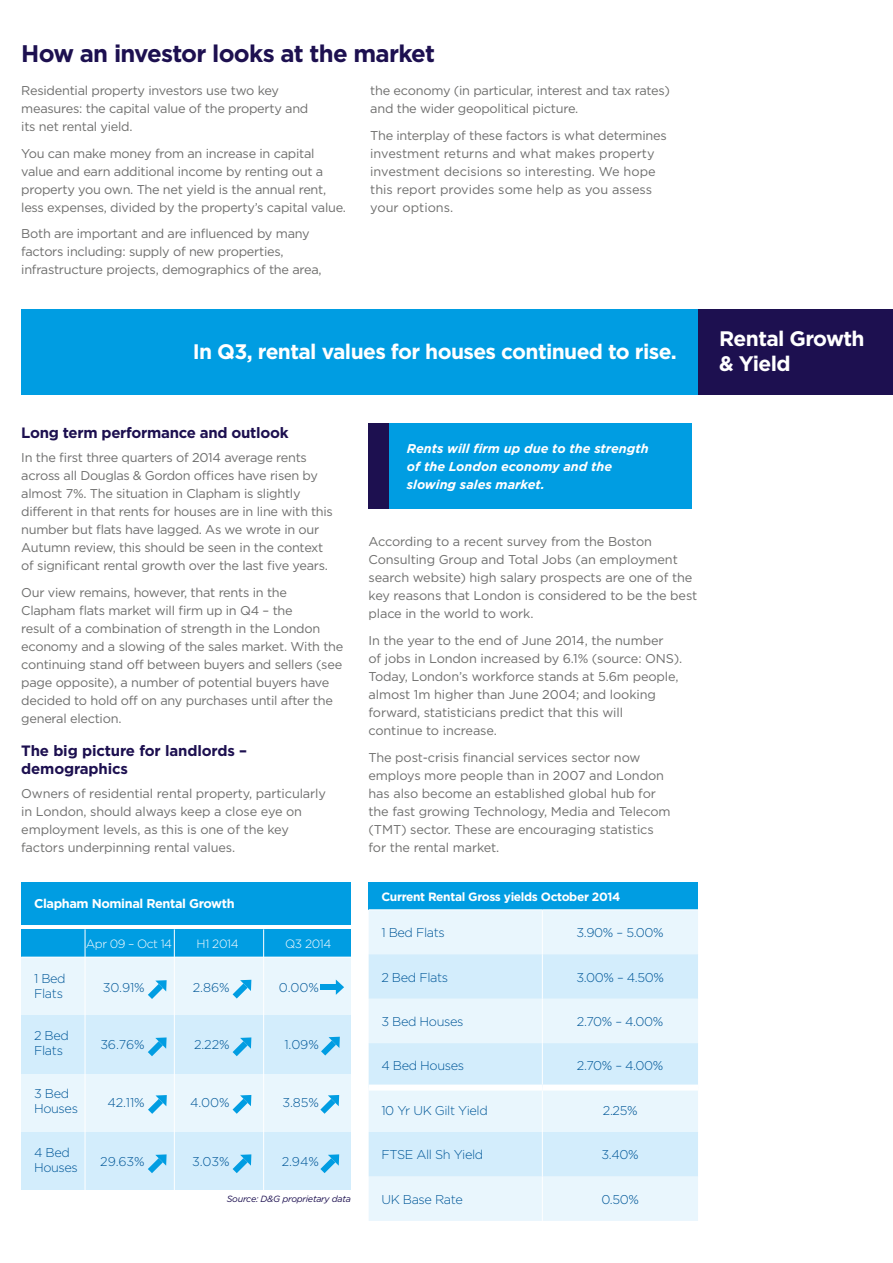
<style>
.page{position:relative;width:893px;height:1263px;background:#fff}
.page>*{position:absolute;margin:0;border:0;box-sizing:border-box;transform-origin:0 0}
.t1{font:700 24px "Gotham";letter-spacing:-.03em;color:#1d1050}
.t2{font:700 21px/25.5px "Gotham";letter-spacing:-.03em;color:#fff}
.t3{font:700 15px/18px "Gotham";letter-spacing:-.02em;color:#1d1050}
.t4{font:12.75px/18px "Gotham";letter-spacing:-.02em;color:#6e6e6d}
.t5{font:300 12.75px/15px "Gotham";letter-spacing:-.03em;color:#005798}
.t6{font:12.75px/18px "Gotham";color:#6e6e6d}
.t7{font:italic 700 12.75px/18px "Gotham";color:#fff}
.t8{font:700 12.75px "Gotham";letter-spacing:-.03em;color:#fff}
.t9{font:700 12px "Gotham";letter-spacing:-.03em;color:#fff}
.t10{font:300 12px "Gotham";letter-spacing:-.035em;color:#fff}
.t11{font:italic 9px "Gotham";letter-spacing:-.03em;color:#1d1050}
</style>
<div class="page">
<div style="left:21px;top:309px;width:677px;height:85px;background:#009de2"></div>
<div style="left:698px;top:309px;width:195px;height:85px;background:#1d1050"></div>
<div style="left:369px;top:882px;width:329px;height:28px;background:#009de2"></div>
<div style="left:369px;top:910px;width:329px;height:311px;background:#e9f6fd"></div>
<svg style="left:369px;top:954px;width:329px;height:222px;background:#dbf0fc"></svg>
<hr style="left:542px;top:910px;width:1px;height:44px;background:#fff">
<hr style="left:542px;top:954px;width:1px;height:45px;background:#fff">
<hr style="left:542px;top:999px;width:1px;height:44px;background:#fff">
<hr style="left:542px;top:1043px;width:1px;height:41px;background:#fff">
<hr style="left:542px;top:1090px;width:1px;height:42px;background:#fff">
<hr style="left:542px;top:1132px;width:1px;height:44px;background:#fff">
<hr style="left:542px;top:1176px;width:1px;height:45px;background:#fff">
<hr style="left:369px;top:909px;width:173px;height:1px;background:#fff">
<hr style="left:542px;top:909px;width:156px;height:1px;background:#fff">
<div style="left:369px;top:1084px;width:173px;height:6px;background:#fff"></div>
<div style="left:542px;top:1084px;width:156px;height:6px;background:#fff"></div>
<div style="left:21px;top:882px;width:330px;height:42px;background:#009de2"></div>
<div style="left:21px;top:957px;width:330px;height:58px;background:#e9f6fd"></div>
<div style="left:21px;top:929px;width:330px;height:28px;background:#009de2"></div>
<div style="left:21px;top:1015px;width:330px;height:59px;background:#d3edfc"></div>
<div style="left:21px;top:1074px;width:330px;height:58px;background:#e9f6fd"></div>
<hr style="left:21px;top:957px;width:330px;height:1px;background:#fff">
<div style="left:320px;top:984px;width:16px;height:6px;background:#009de2"></div>
<svg style="left:336px;top:979px;width:8px;height:16px"></svg>
<svg style="left:321px;top:1037px;width:19px;height:18px"></svg>
<svg style="left:233px;top:980px;width:18px;height:18px"></svg>
<svg style="left:233px;top:1037px;width:18px;height:19px"></svg>
<svg style="left:233px;top:1095px;width:18px;height:19px"></svg>
<svg style="left:148px;top:980px;width:19px;height:19px"></svg>
<svg style="left:148px;top:1037px;width:19px;height:19px"></svg>
<svg style="left:148px;top:1095px;width:19px;height:19px"></svg>
<div style="left:21px;top:1132px;width:330px;height:58px;background:#d3edfc"></div>
<svg style="left:233px;top:1154px;width:18px;height:19px"></svg>
<svg style="left:320px;top:1095px;width:19px;height:19px"></svg>
<svg style="left:320px;top:1154px;width:19px;height:19px"></svg>
<svg style="left:148px;top:1154px;width:19px;height:19px"></svg>
<hr style="left:85px;top:929px;width:1px;height:261px;background:#fff">
<hr style="left:174px;top:929px;width:1px;height:261px;background:#fff">
<hr style="left:263px;top:929px;width:1px;height:261px;background:#fff">
<div style="left:369px;top:423px;width:323px;height:85px;background:#009de2"></div>
<div style="left:369px;top:423px;width:20px;height:85px;background:#1d1050"></div>
<h1 class="t1" style="left:21px;top:37px;width:415px">How an investor looks at the market</h1>
<p class="t4" style="left:21px;top:82px;width:289px">Residential property investors use two key measures: the capital value of the property and its net rental yield.</p>
<p class="t4" style="left:21px;top:144px;width:326px">You can make money from an increase in capital value and earn additional income by renting out a property you own. The net yield is the annual rent, less expenses, divided by the property’s capital value.</p>
<p class="t4" style="left:21px;top:225px;width:302px">Both are important and are influenced by many factors including: supply of new properties, infrastructure projects, demographics of the area,</p>
<p class="t4" style="left:370px;top:82px;width:301px">the economy (in particular, interest and tax rates) and the wider geopolitical picture.</p>
<p class="t6" style="left:370px;top:126px;width:298px">The interplay of these factors is what determines investment returns and what makes property investment decisions so interesting. We hope this report provides some help as you assess your options.</p>
<h2 class="t2" style="left:193px;top:338px;width:486px">In Q3, rental values for houses continued to rise.</h2>
<p class="t3" style="left:21px;top:424px;width:269px">Long term performance and outlook</p>
<p class="t4" style="left:21px;top:448px;width:313px">In the first three quarters of 2014 average rents across all Douglas &amp; Gordon offices have risen by almost 7%. The situation in Clapham is slightly different in that rents for houses are in line with this number but flats have lagged. As we wrote in our Autumn review, this should be seen in the context of significant rental growth over the last five years.</p>
<p class="t4" style="left:21px;top:583px;width:324px">Our view remains, however, that rents in the Clapham flats market will firm up in Q4 – the<br>result of a combination of strength in the London economy and a slowing of the sales market. With the continuing stand off between buyers and sellers (see page opposite), a number of potential buyers have decided to hold off on any purchases until after the general election.</p>
<p class="t3" style="left:21px;top:742px;width:227px">The big picture for landlords – demographics</p>
<p class="t4" style="left:21px;top:784px;width:306px">Owners of residential rental property, particularly in London, should always keep a close eye on employment levels, as this is one of the key factors underpinning rental values.</p>
<p class="t8" style="left:34px;top:895px;width:202px">Clapham Nominal Rental Growth</p>
<p class="t10" style="left:86px;top:936px;width:88px">Apr 09 – Oct 14</p>
<p class="t5" style="left:34px;top:970px;width:33px">1 Bed<br>Flats</p>
<p class="t5" style="left:34px;top:1027px;width:36px">2 Bed<br>Flats</p>
<p class="t5" style="left:34px;top:1086px;width:46px">3 Bed<br>Houses</p>
<p class="t5" style="left:103px;top:979px;width:44px">30.91%</p>
<p class="t5" style="left:100px;top:1037px;width:46px">36.76%</p>
<p class="t5" style="left:107px;top:1095px;width:39px">42.11%</p>
<p class="t10" style="left:197px;top:936px;width:44px">H1 2014</p>
<p class="t10" style="left:285px;top:936px;width:48px">Q3 2014</p>
<p class="t5" style="left:193px;top:979px;width:38px">2.86%</p>
<p class="t5" style="left:279px;top:979px;width:42px">0.00%</p>
<p class="t5" style="left:194px;top:1037px;width:37px">2.22%</p>
<p class="t5" style="left:284px;top:1037px;width:36px">1.09%</p>
<p class="t5" style="left:190px;top:1095px;width:41px">4.00%</p>
<p class="t5" style="left:282px;top:1095px;width:38px">3.85%</p>
<p class="t5" style="left:34px;top:1144px;width:45px">4 Bed<br>Houses</p>
<p class="t5" style="left:100px;top:1154px;width:46px">29.63%</p>
<p class="t5" style="left:192px;top:1154px;width:39px">3.03%</p>
<p class="t5" style="left:282px;top:1154px;width:39px">2.94%</p>
<p class="t11" style="left:227px;top:1193px;width:126px">Source: D&amp;G proprietary data</p>
<p class="t7" style="left:407px;top:439px;width:243px">Rents will firm up due to the strength of the London economy and the slowing sales market.</p>
<p class="t4" style="left:368px;top:532px;width:330px">According to a recent survey from the Boston Consulting Group and Total Jobs (an employment search website) high salary prospects are one of the key reasons that London is considered to be the best place in the world to work.</p>
<p class="t4" style="left:368px;top:631px;width:315px">In the year to the end of June 2014, the number<br>of jobs in London increased by 6.1% (source: ONS).<br>Today, London’s workforce stands at 5.6m people, almost 1m higher than June 2004; and looking forward, statisticians predict that this will<br>continue to increase.</p>
<p class="t4" style="left:368px;top:748px;width:304px">The post-crisis financial services sector now employs more people than in 2007 and London has also become an established global hub for the fast growing Technology, Media and Telecom (TMT) sector. These are encouraging statistics for the rental market.</p>
<p class="t9" style="left:381px;top:888px;width:240px">Current Rental Gross yields October 2014</p>
<p class="t5" style="left:381px;top:925px;width:65px">1 Bed Flats</p>
<p class="t5" style="left:577px;top:925px;width:89px">3.90% – 5.00%</p>
<p class="t5" style="left:381px;top:969px;width:68px">2 Bed Flats</p>
<p class="t5" style="left:576px;top:969px;width:89px">3.00% – 4.50%</p>
<p class="t5" style="left:381px;top:1014px;width:84px">3 Bed Houses</p>
<p class="t5" style="left:577px;top:1014px;width:88px">2.70% – 4.00%</p>
<p class="t5" style="left:381px;top:1058px;width:84px">4 Bed Houses</p>
<p class="t5" style="left:577px;top:1058px;width:88px">2.70% – 4.00%</p>
<p class="t5" style="left:381px;top:1102px;width:108px">10 Yr UK Gilt Yield</p>
<p class="t5" style="left:603px;top:1102px;width:36px">2.25%</p>
<p class="t5" style="left:381px;top:1147px;width:103px">FTSE All Sh Yield</p>
<p class="t5" style="left:602px;top:1147px;width:39px">3.40%</p>
<p class="t5" style="left:381px;top:1191px;width:83px">UK Base Rate</p>
<p class="t5" style="left:601px;top:1191px;width:39px">0.50%</p>
<h2 class="t2" style="left:719px;top:326px;width:147px">Rental Growth &amp; Yield</h2>
</div>
